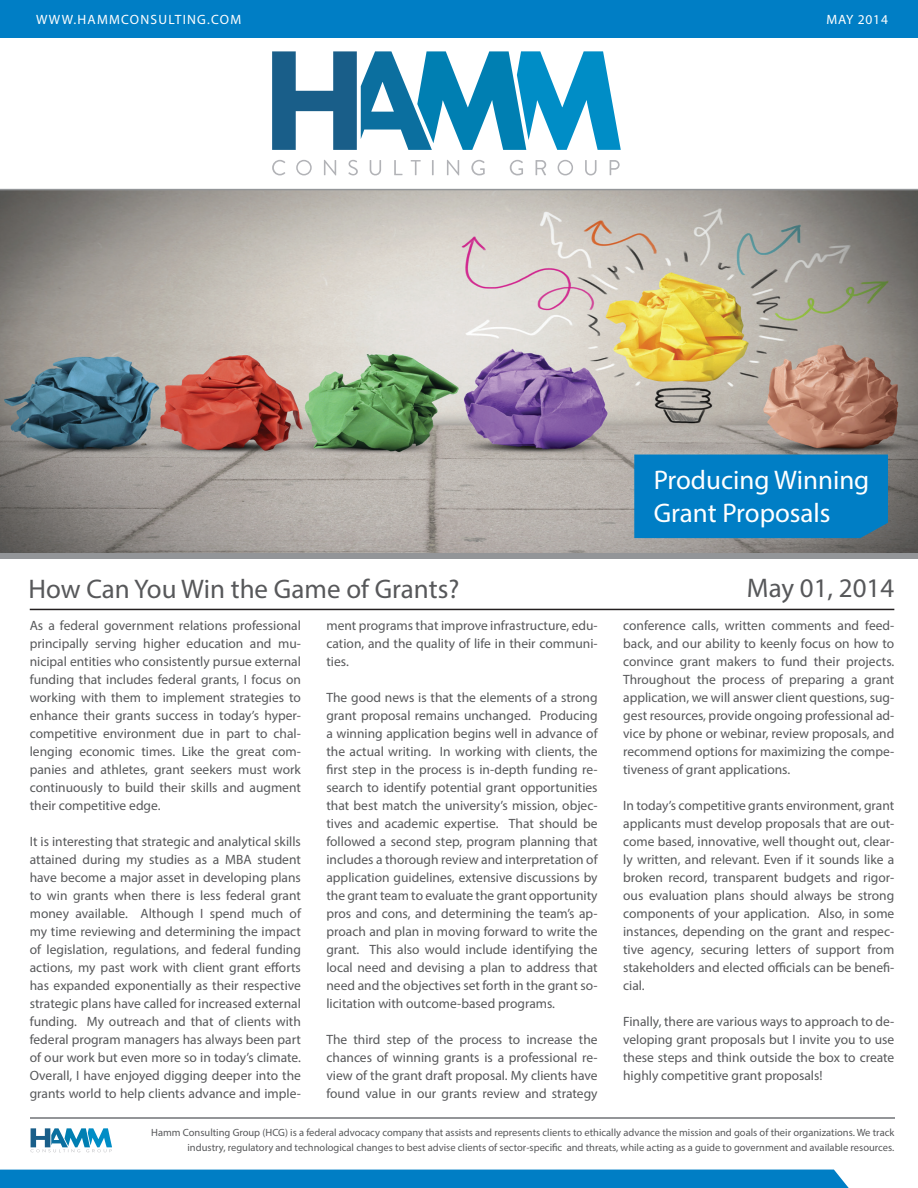
<style>
.page{position:relative;width:918px;height:1188px;background:#fff}
.page>*{position:absolute;margin:0;border:0;box-sizing:border-box;transform-origin:0 0}
.t1{font:27px "Myriad Pro";color:#57585a}
.t2{font:27px/32.4px "Myriad Pro";color:#fff}
.t3{font:13.5px/18px "Myriad Pro";color:#57585a;text-align:justify}
.t4{font:13.5px "Myriad Pro";letter-spacing:.09em;color:#fff}
.t5{font:10.5px/15px "Myriad Pro";color:#57585a;text-align:right}
</style>
<div class="page">
<div style="left:0;top:1170px;width:849px;height:18px;background:#007ec5"></div>
<div style="left:0;top:545px;width:918px;height:13px;background:#939598"></div>
<div style="left:0;top:0;width:918px;height:37px;background:#007ec5"></div>
<img style="left:0;top:190px;width:918px;height:363px">
<hr style="left:0;top:189px;width:918px;height:1px;background:#939598">
<div style="left:634px;top:455px;width:254px;height:83px;background:#007ec5"></div>
<hr style="left:30px;top:609px;width:864px;height:1px;background:#231f20">
<svg style="left:272px;top:51px;width:349px;height:99px"></svg>
<svg style="left:272px;top:160px;width:13px;height:15px"></svg>
<svg style="left:296px;top:160px;width:16px;height:15px"></svg>
<svg style="left:324px;top:160px;width:12px;height:15px"></svg>
<svg style="left:348px;top:160px;width:10px;height:15px"></svg>
<svg style="left:370px;top:160px;width:11px;height:15px"></svg>
<svg style="left:394px;top:160px;width:8px;height:15px"></svg>
<svg style="left:411px;top:160px;width:10px;height:15px"></svg>
<svg style="left:432px;top:160px;width:2px;height:15px"></svg>
<svg style="left:447px;top:160px;width:12px;height:15px"></svg>
<svg style="left:471px;top:160px;width:14px;height:15px"></svg>
<svg style="left:510px;top:160px;width:13px;height:15px"></svg>
<svg style="left:536px;top:160px;width:10px;height:15px"></svg>
<svg style="left:558px;top:160px;width:15px;height:15px"></svg>
<svg style="left:585px;top:160px;width:12px;height:15px"></svg>
<svg style="left:610px;top:160px;width:10px;height:15px"></svg>
<hr style="left:30px;top:1117px;width:864px;height:2px;background:#939598">
<svg style="left:31px;top:1128px;width:81px;height:24px"></svg>
<p class="t4" style="left:36px;top:11px;width:207px">WWW.HAMMCONSULTING.COM</p>
<p class="t4" style="left:827px;top:11px;width:63px">MAY 2014</p>
<h1 class="t1" style="left:29px;top:572px;width:432px">How Can You Win the Game of Grants?</h1>
<p class="t3" style="left:30px;top:616px;width:273px">As a federal government relations professional principally serving higher education and mu&shy;nicipal entities who consistently pursue external funding that includes federal grants, I focus on working with them to implement strategies to enhance their grants success in today’s hyper&shy;competitive environment due in part to chal&shy;lenging economic times. Like the great com&shy;panies and athletes, grant seekers must work continuously to build their skills and augment their competitive edge.</p>
<p class="t3" style="left:30px;top:832px;width:273px">It is interesting that strategic and analytical skills attained during my studies as a MBA student have become a major asset in developing plans to win grants when there is less federal grant money available. Although I spend much of my time reviewing and determining the impact of legislation, regulations, and federal funding actions, my past work with client grant efforts has expanded exponentially as their respective strategic plans have called for increased external funding. My outreach and that of clients with federal program managers has always been part of our work but even more so in today’s climate.<br>Overall, I have enjoyed digging deeper into the grants world to help clients advance and imple-</p>
<p class="t3" style="left:326px;top:616px;width:273px">ment programs that improve infrastructure, edu&shy;cation, and the quality of life in their communi&shy;ties.</p>
<p class="t3" style="left:326px;top:688px;width:273px">The good news is that the elements of a strong grant proposal remains unchanged. Producing a winning application begins well in advance of the actual writing. In working with clients, the first step in the process is in-depth funding re&shy;search to identify potential grant opportunities that best match the university’s mission, objec&shy;tives and academic expertise. That should be followed a second step, program planning that includes a thorough review and interpretation of application guidelines, extensive discussions by the grant team to evaluate the grant opportunity pros and cons, and determining the team’s ap&shy;proach and plan in moving forward to write the grant. This also would include identifying the local need and devising a plan to address that need and the objectives set forth in the grant so&shy;licitation with outcome-based programs.</p>
<p class="t3" style="left:326px;top:1030px;width:273px">The third step of the process to increase the chances of winning grants is a professional re&shy;view of the grant draft proposal. My clients have found value in our grants review and strategy</p>
<h1 class="t2" style="left:654px;top:464px;width:217px">Producing Winning<br>Grant Proposals</h1>
<h1 class="t1" style="left:747px;top:571px;width:149px">May 01, 2014</h1>
<p class="t3" style="left:623px;top:616px;width:273px">conference calls, written comments and feed&shy;back, and our ability to keenly focus on how to convince grant makers to fund their projects.<br>Throughout the process of preparing a grant application, we will answer client questions, sug&shy;gest resources, provide ongoing professional ad&shy;vice by phone or webinar, review proposals, and recommend options for maximizing the compe&shy;tiveness of grant applications.</p>
<p class="t3" style="left:623px;top:796px;width:273px">In today’s competitive grants environment, grant applicants must develop proposals that are out&shy;come based, innovative, well thought out, clear&shy;ly written, and relevant. Even if it sounds like a broken record, transparent budgets and rigor&shy;ous evaluation plans should always be strong components of your application. Also, in some instances, depending on the grant and respec&shy;tive agency, securing letters of support from stakeholders and elected officials can be benefi&shy;cial.</p>
<p class="t3" style="left:623px;top:1012px;width:273px">Finally, there are various ways to approach to de&shy;veloping grant proposals but I invite you to use these steps and think outside the box to create highly competitive grant proposals!</p>
<p class="t5" style="left:151px;top:1125px;width:745px">Hamm Consulting Group (HCG) is a federal advocacy company that assists and represents clients to ethically advance the mission and goals of their organizations. We track industry, regulatory and technological changes to best advise clients of sector-specific and threats, while acting as a guide to government and available resources.</p>
</div>
